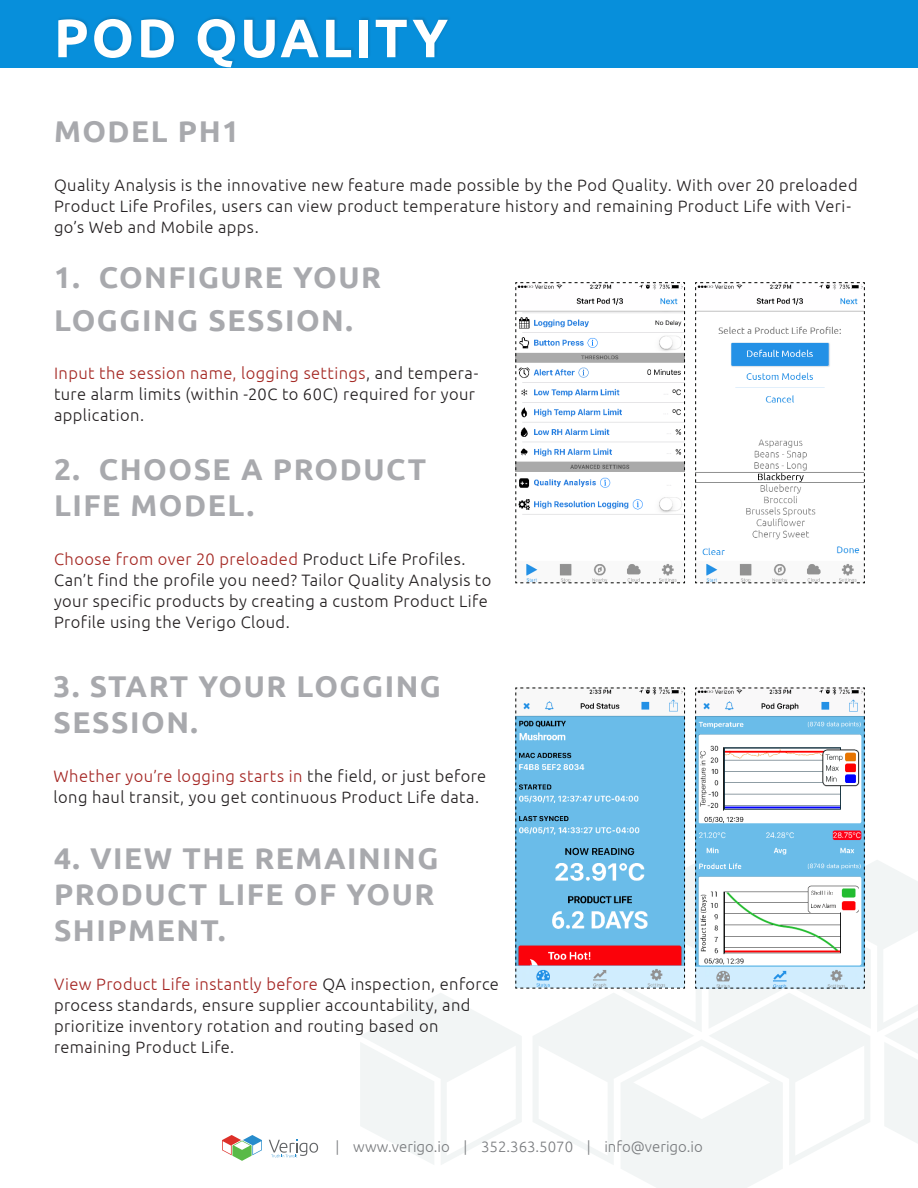
<style>
.page{position:relative;width:918px;height:1188px;background:#fff}
.page>*{position:absolute;margin:0;border:0;box-sizing:border-box;transform-origin:0 0}
.t1{font:700 54px "Ubuntu";letter-spacing:.05em;color:#fff}
.LEVEL_2__Page_Subtit{font:700 30px/36px "Ubuntu";letter-spacing:.05em;color:#a8a9ad}
.LEVEL_2__Page_Subtit-2{font:300 16.5px/21px "Ubuntu";letter-spacing:.025em;color:#231f20}
.First_Paragraph{font:300 16.5px/21px "Ubuntu";letter-spacing:.025em;color:#231f20}
.t2{font:300 15px "Ubuntu";color:#797b7e}
.s1{color:#a42722}
.s2{color:#a42522}
</style>
<div class="page">
<svg style="left:269px;top:1140px;width:49px;height:17px"></svg>
<svg style="left:222px;top:1135px;width:40px;height:26px"></svg>
<div style="left:0;top:0;width:918px;height:67px;background:#078fdb"></div>
<div style="left:58px;top:15px;width:394px;height:53px;background:#231f20;opacity:.15"></div>
<svg style="left:695px;top:282px;width:170px;height:302px"></svg>
<svg style="left:515px;top:282px;width:170px;height:302px"></svg>
<svg style="left:360px;top:688px;width:558px;height:500px"></svg>
<svg style="left:515px;top:687px;width:170px;height:302px;background:#89b6d7"></svg>
<h1 class="t1" style="left:54px;top:5px;width:396px">POD QUALITY</h1>
<p class="LEVEL_2__Page_Subtit" style="left:54px;top:113px;width:187px">MODEL PH1</p>
<p class="LEVEL_2__Page_Subtit-2" style="left:54px;top:174px;width:805px">Quality Analysis is the innovative new feature made possible by the Pod Quality. With over 20 preloaded<br>Product Life Profiles, users can view product temperature history and remaining Product Life with Veri&shy;go’s Web and Mobile apps.</p>
<p class="LEVEL_2__Page_Subtit" style="left:54px;top:259px;width:329px">1. CONFIGURE YOUR</p>
<p class="LEVEL_2__Page_Subtit" style="left:54px;top:301px;width:300px">LOGGING SESSION.</p>
<p class="LEVEL_2__Page_Subtit-2" style="left:54px;top:362px;width:426px"><span class="s1">Input the session name, logging settings</span>, and tempera&shy;ture alarm limits (within -20C to 60C) required for your application.</p>
<p class="LEVEL_2__Page_Subtit" style="left:54px;top:451px;width:374px">2. CHOOSE A PRODUCT<br>LIFE MODEL.</p>
<p class="LEVEL_2__Page_Subtit-2" style="left:54px;top:548px;width:439px"><span class="s1">Choose from over 20 preloaded</span> Product Life Profiles.<br>Can’t find the profile you need? Tailor Quality Analysis to your specific products by creating a custom Product Life Profile using the Verigo Cloud.</p>
<p class="LEVEL_2__Page_Subtit" style="left:54px;top:668px;width:389px">3. START YOUR LOGGING<br>SESSION.</p>
<p class="First_Paragraph" style="left:54px;top:765px;width:434px"><span class="s2">Whether you’re logging starts in</span> the field, or just before long haul transit, you get continuous Product Life data.</p>
<p class="LEVEL_2__Page_Subtit" style="left:54px;top:840px;width:386px">4. VIEW THE REMAINING<br>PRODUCT LIFE OF YOUR<br>SHIPMENT.</p>
<p class="First_Paragraph" style="left:54px;top:973px;width:447px"><span class="s2">View Product Life instantly before</span> QA inspection, enforce process standards, ensure supplier accountability, and prioritize inventory rotation and routing based on remaining Product Life.</p>
<p class="t2" style="left:336px;top:1138px;width:369px">| www.verigo.io | 352.363.5070 | info@verigo.io</p>
</div>
